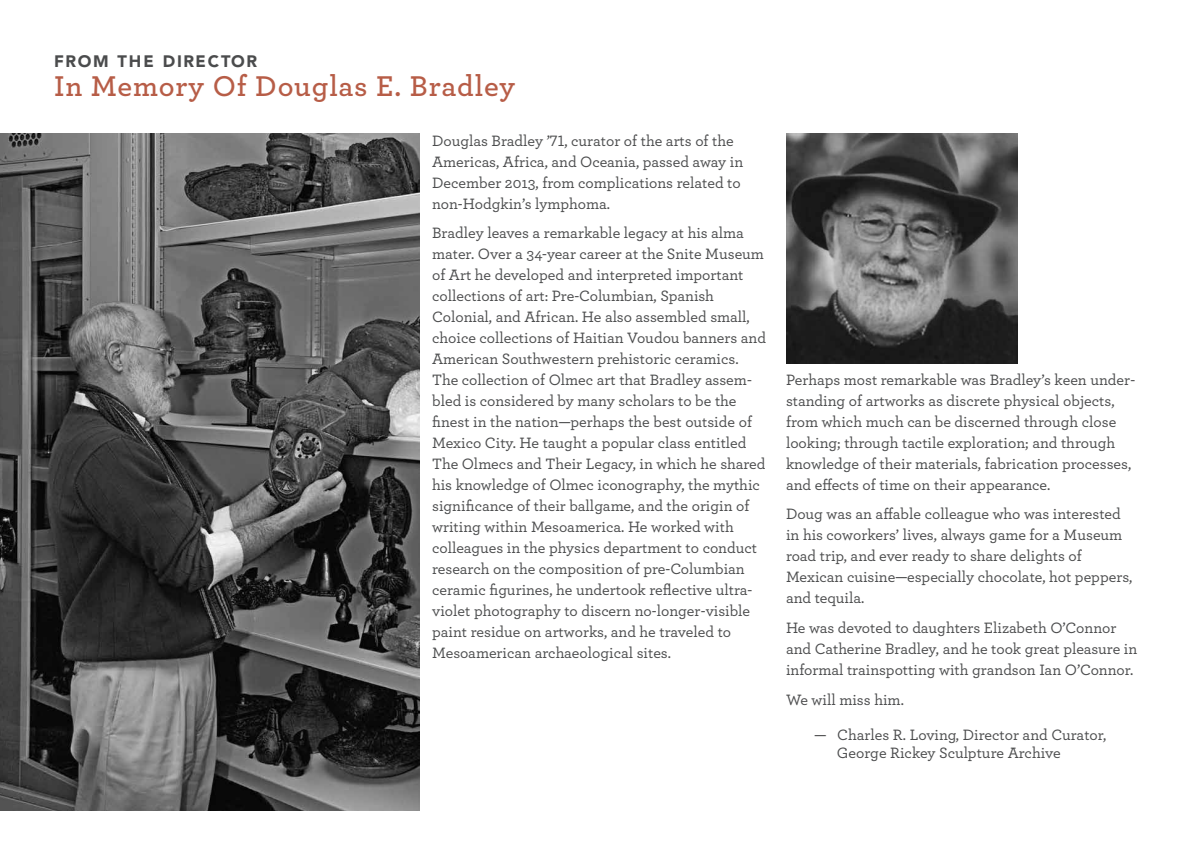
<style>
.page{position:relative;width:1188px;height:864px;background:#fff}
.page>*{position:absolute;margin:0;border:0;box-sizing:border-box;transform-origin:0 0}
.t1{font:600 30px "Archer";letter-spacing:.03em;color:#b75d47}
.t2{font:900 16.5px "Avenir";letter-spacing:.1em;color:#4b4c4d}
.t3{font:500 15.75px/21px "Archer";color:#4b4c4d}
</style>
<div class="page">
<img style="left:0;top:133px;width:420px;height:677px">
<img style="left:786px;top:133px;width:231px;height:230px">
<p class="t2" style="left:54px;top:51px;width:205px">FROM THE DIRECTOR</p>
<p class="t1" style="left:54px;top:63px;width:463px">In Memory Of Douglas E. Bradley</p>
<p class="t3" style="left:432px;top:129px;width:313px">Douglas Bradley ’71, curator of the arts of the Americas, Africa, and Oceania, passed away in December 2013, from complications related to non-Hodgkin’s lymphoma.</p>
<p class="t3" style="left:432px;top:222px;width:335px">Bradley leaves a remarkable legacy at his alma mater. Over a 34-year career at the Snite Museum of Art he developed and interpreted important collections of art: Pre-Columbian, Spanish Colonial, and African. He also assembled small, choice collections of Haitian Voudou banners and American Southwestern prehistoric ceramics.<br>The collection of Olmec art that Bradley assem&shy;bled is considered by many scholars to be the finest in the nation—perhaps the best outside of Mexico City. He taught a popular class entitled The Olmecs and Their Legacy, in which he shared his knowledge of Olmec iconography, the mythic significance of their ballgame, and the origin of writing within Mesoamerica. He worked with colleagues in the physics department to conduct research on the composition of pre-Columbian ceramic figurines, he undertook reflective ultra&shy;violet photography to discern no-longer-visible paint residue on artworks, and he traveled to Mesoamerican archaeological sites.</p>
<p class="t3" style="left:786px;top:368px;width:351px">Perhaps most remarkable was Bradley’s keen under&shy;standing of artworks as discrete physical objects, from which much can be discerned through close looking; through tactile exploration; and through knowledge of their materials, fabrication processes, and effects of time on their appearance.</p>
<p class="t3" style="left:786px;top:503px;width:348px">Doug was an affable colleague who was interested in his coworkers’ lives, always game for a Museum road trip, and ever ready to share delights of Mexican cuisine—especially chocolate, hot peppers, and tequila.</p>
<p class="t3" style="left:786px;top:616px;width:353px">He was devoted to daughters Elizabeth O’Connor and Catherine Bradley, and he took great pleasure in informal trainspotting with grandson Ian O’Connor.</p>
<p class="t3" style="left:786px;top:688px;width:119px">We will miss him.</p>
<p class="t3" style="left:837px;top:725px;width:271px;line-height:18px;text-indent:-22px">— Charles R. Loving, Director and Curator,<br>George Rickey Sculpture Archive</p>
</div>
